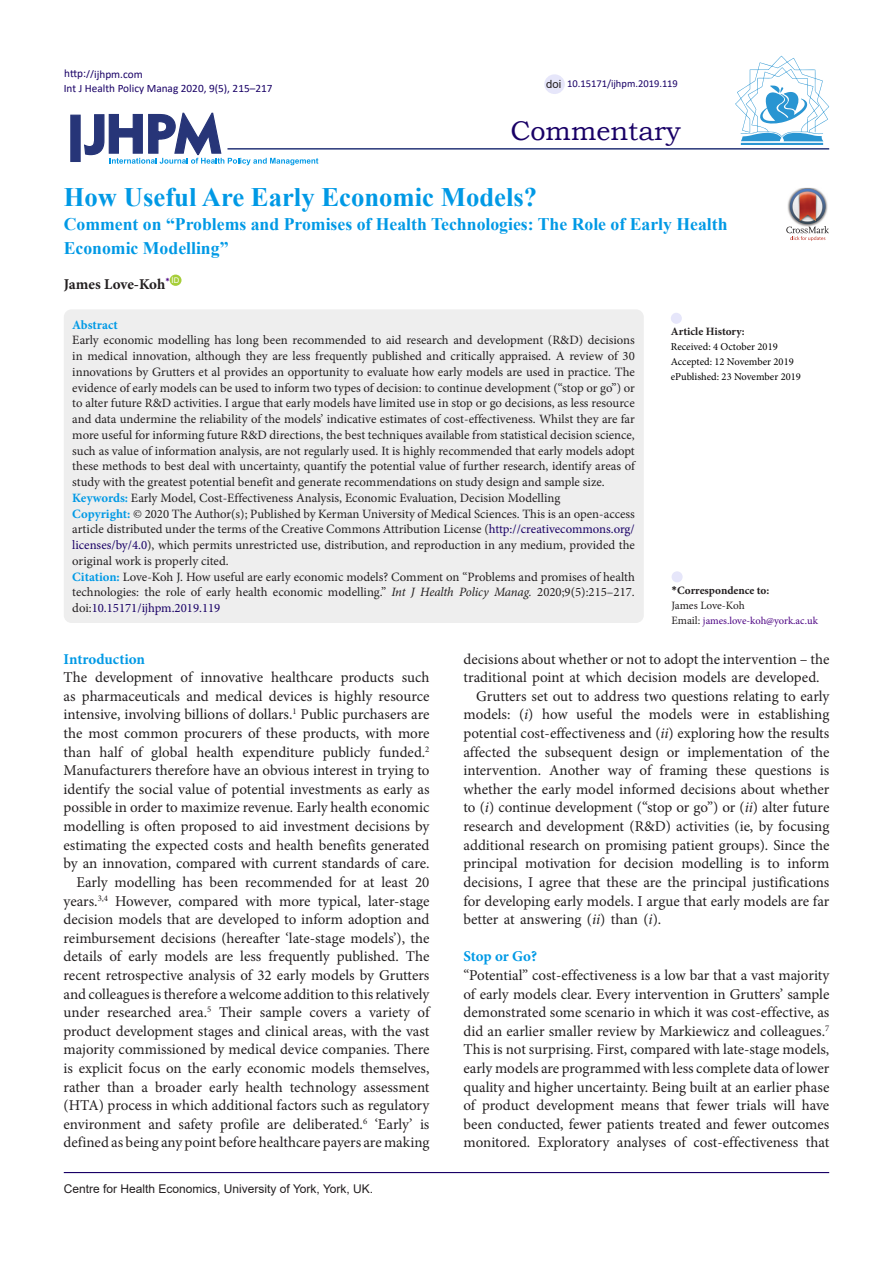
<style>
.page{position:relative;width:893px;height:1263px;background:#fff}
.page>*{position:absolute;margin:0;border:0;box-sizing:border-box;transform-origin:0 0}
.t1{font:27px "Bookman Old Style";color:#190066}
.Default{font:700 26.7px "Times New Roman";color:#0099e5}
.Default-2{font:700 17.7px/24px "Times New Roman";color:#0099e5}
.t2{font:15px/18.6px "Minion Pro";letter-spacing:-.005em;color:#231f20;text-align:justify}
.heading_1{font:700 15px "Minion Pro";letter-spacing:-.005em;color:#0099e5}
.Default-3{font:700 15px "Minion Pro";letter-spacing:-.005em;color:#231f20}
.t3{font:12.75px/15.8px "Minion Pro";color:#231f20;text-align:justify}
.Default-4{font:700 12.75px "Minion Pro";color:#0099e5}
.t4{font:12px "Arial";color:#231f20}
.t5{font:11.25px "Calibri";color:#190066}
.t6{font:700 11.25px "Minion Pro";color:#231f20}
.t7{font:11.25px "Minion Pro";letter-spacing:-.01em;color:#231f20}
.t8{font:11.25px "Arial";color:#231f20}
.t9{font:10.5px "Minion Pro";color:#000}
.t10{font:10.5px "Minion Pro";letter-spacing:-.005em;color:#4b0082}
.t11{font:10.5px "Calibri";color:#190066}
.t12{font:7.8px "Arial";color:#fff}
.s1{font-weight:700;color:#0099e5}
.s2{color:#190066}
.s3{font-style:italic}
.s4{font-family:"Calibri"}
.s5{font-size:11.25px;color:#231f20}
</style>
<div class="page">
<svg style="left:84px;top:112px;width:234px;height:53px"></svg>
<div style="left:70px;top:115px;width:11px;height:47px;background:#273578;border:1px solid #273578"></div>
<hr style="left:227px;top:148px;width:602px;height:2px;background:#273578">
<div style="left:64px;top:309px;width:580px;height:314px;background:#eee;border-radius:8px"></div>
<div style="left:672px;top:571px;width:11px;height:11px;background:#e6e6fa;border-radius:50%"></div>
<div style="left:671px;top:313px;width:11px;height:11px;background:#e6e6fa;border-radius:50%"></div>
<hr style="left:64px;top:1172px;width:765px;height:1px;background:#190066">
<hr style="left:741px;top:143px;width:82px;height:2px;background:#2995d2">
<svg style="left:735px;top:56px;width:94px;height:85px"></svg>
<div style="left:544px;top:74px;width:21px;height:20px;background:#e6e6fa;border-radius:50%"></div>
<img style="left:798px;top:188px;width:18px;height:1px">
<svg style="left:786px;top:189px;width:43px;height:52px"></svg>
<div style="left:170px;top:275px;width:11px;height:11px;background:#a6ce39;border-radius:50%"></div>
<p class="t5" style="left:64px;top:66px;width:80px">http://ijhpm.com</p>
<p class="t5" style="left:64px;top:81px;width:210px">Int J Health Policy Manag 2020, 9(5), 215–217</p>
<p class="t8" style="left:546px;top:76px;width:17px">doi</p>
<p class="t11" style="left:567px;top:76px;width:112px">10.15171/ijhpm.2019.119</p>
<p class="t1" style="left:510px;top:113px;width:172px">Commentary</p>
<p class="Default" style="left:64px;top:178px;width:475px">How Useful Are Early Economic Models?</p>
<p class="Default-2" style="left:64px;top:211px;width:665px">Comment on “Problems and Promises of Health Technologies: The Role of Early Health<br>Economic Modelling”</p>
<p class="Default-3" style="left:64px;top:273px;width:107px">James Love-Koh<sup>*</sup></p>
<p class="Default-4" style="left:72px;top:316px;width:47px">Abstract</p>
<p class="t3" style="left:72px;top:332px;width:564px">Early economic modelling has long been recommended to aid research and development (R&amp;D) decisions in medical innovation, although they are less frequently published and critically appraised. A review of 30 innovations by Grutters et al provides an opportunity to evaluate how early models are used in practice. The evidence of early models can be used to inform two types of decision: to continue development (“stop or go”) or to alter future R&amp;D activities. I argue that early models have limited use in stop or go decisions, as less resource and data undermine the reliability of the models’ indicative estimates of cost-effectiveness. Whilst they are far more useful for informing future R&amp;D directions, the best techniques available from statistical decision science, such as value of information analysis, are not regularly used. It is highly recommended that early models adopt these methods to best deal with uncertainty, quantify the potential value of further research, identify areas of study with the greatest potential benefit and generate recommendations on study design and sample size.</p>
<p class="t3" style="left:72px;top:490px;width:489px"><span class="s1">Keywords:</span> Early Model, Cost-Effectiveness Analysis, Economic Evaluation, Decision Modelling</p>
<p class="t3" style="left:72px;top:506px;width:564px"><span class="s1">Copyright:</span> © 2020 The Author(s); Published by Kerman University of Medical Sciences. This is an open-access article distributed under the terms of the Creative Commons Attribution License (<span class="s2">http://creativecommons.org/ licenses/by/4.0</span>), which permits unrestricted use, distribution, and reproduction in any medium, provided the original work is properly cited.</p>
<p class="t3" style="left:72px;top:569px;width:564px"><span class="s1">Citation:</span> Love-Koh J. How useful are early economic models? Comment on “Problems and promises of health technologies: the role of early health economic modelling.” <span class="s3">Int J Health Policy Manag.</span> 2020;9(5):215–217. doi:<span class="s2">10.15171/ijhpm.2019.119</span></p>
<p class="t12" style="left:172px;top:275px;width:9px">ID</p>
<p class="t6" style="left:671px;top:323px;width:76px">Article History:</p>
<p class="t9" style="left:671px;top:339px;width:108px">Received: 4 October 2019</p>
<p class="t9" style="left:671px;top:354px;width:124px">Accepted: 12 November 2019</p>
<p class="t9" style="left:671px;top:369px;width:132px">ePublished: 23 November 2019</p>
<p class="t6" style="left:671px;top:582px;width:99px"><span class="s4">*</span>Correspondence to:</p>
<p class="t7" style="left:671px;top:597px;width:75px">James Love-Koh</p>
<p class="t10" style="left:671px;top:613px;width:148px"><span class="s5">Email:</span> james.love-koh@york.ac.uk</p>
<p class="heading_1" style="left:64px;top:648px;width:83px">Introduction</p>
<p class="t2" style="left:64px;top:668px;width:367px">The development of innovative healthcare products such as pharmaceuticals and medical devices is highly resource intensive, involving billions of dollars.<sup>1</sup> Public purchasers are the most common procurers of these products, with more than half of global health expenditure publicly funded.<sup>2<br></sup>Manufacturers therefore have an obvious interest in trying to identify the social value of potential investments as early as possible in order to maximize revenue. Early health economic modelling is often proposed to aid investment decisions by estimating the expected costs and health benefits generated by an innovation, compared with current standards of care.</p>
<p class="t2" style="left:64px;top:873px;width:367px;text-indent:13px">Early modelling has been recommended for at least 20 years.<sup>3,4</sup> However, compared with more typical, later-stage decision models that are developed to inform adoption and reimbursement decisions (hereafter ‘late-stage models’), the details of early models are less frequently published. The recent retrospective analysis of 32 early models by Grutters and colleagues is therefore a welcome addition to this relatively under researched area.<sup>5</sup> Their sample covers a variety of product development stages and clinical areas, with the vast majority commissioned by medical device companies. There is explicit focus on the early economic models themselves, rather than a broader early health technology assessment (HTA) process in which additional factors such as regulatory environment and safety profile are deliberated.<sup>6</sup> ‘Early’ is defined as being any point before healthcare payers are making</p>
<p class="t4" style="left:64px;top:1180px;width:311px">Centre for Health Economics, University of York, York, UK.</p>
<p class="t2" style="left:463px;top:650px;width:367px">decisions about whether or not to adopt the intervention – the traditional point at which decision models are developed.</p>
<p class="t2" style="left:463px;top:687px;width:367px;text-indent:13px">Grutters set out to address two questions relating to early models: (<span class="s3">i</span>) how useful the models were in establishing potential cost-effectiveness and (<span class="s3">ii</span>) exploring how the results affected the subsequent design or implementation of the intervention. Another way of framing these questions is whether the early model informed decisions about whether to (<span class="s3">i</span>) continue development (“stop or go”) or (<span class="s3">ii</span>) alter future research and development (R&amp;D) activities (ie, by focusing additional research on promising patient groups). Since the principal motivation for decision modelling is to inform decisions, I agree that these are the principal justifications for developing early models. I argue that early models are far better at answering (<span class="s3">ii</span>) than (<span class="s3">i</span>).</p>
<p class="heading_1" style="left:463px;top:946px;width:75px">Stop or Go?</p>
<p class="t2" style="left:463px;top:966px;width:367px">“Potential” cost-effectiveness is a low bar that a vast majority of early models clear. Every intervention in Grutters’ sample demonstrated some scenario in which it was cost-effective, as did an earlier smaller review by Markiewicz and colleagues.<sup>7<br></sup>This is not surprising. First, compared with late-stage models, early models are programmed with less complete data of lower quality and higher uncertainty. Being built at an earlier phase of product development means that fewer trials will have been conducted, fewer patients treated and fewer outcomes monitored. Exploratory analyses of cost-effectiveness that</p>
</div>
